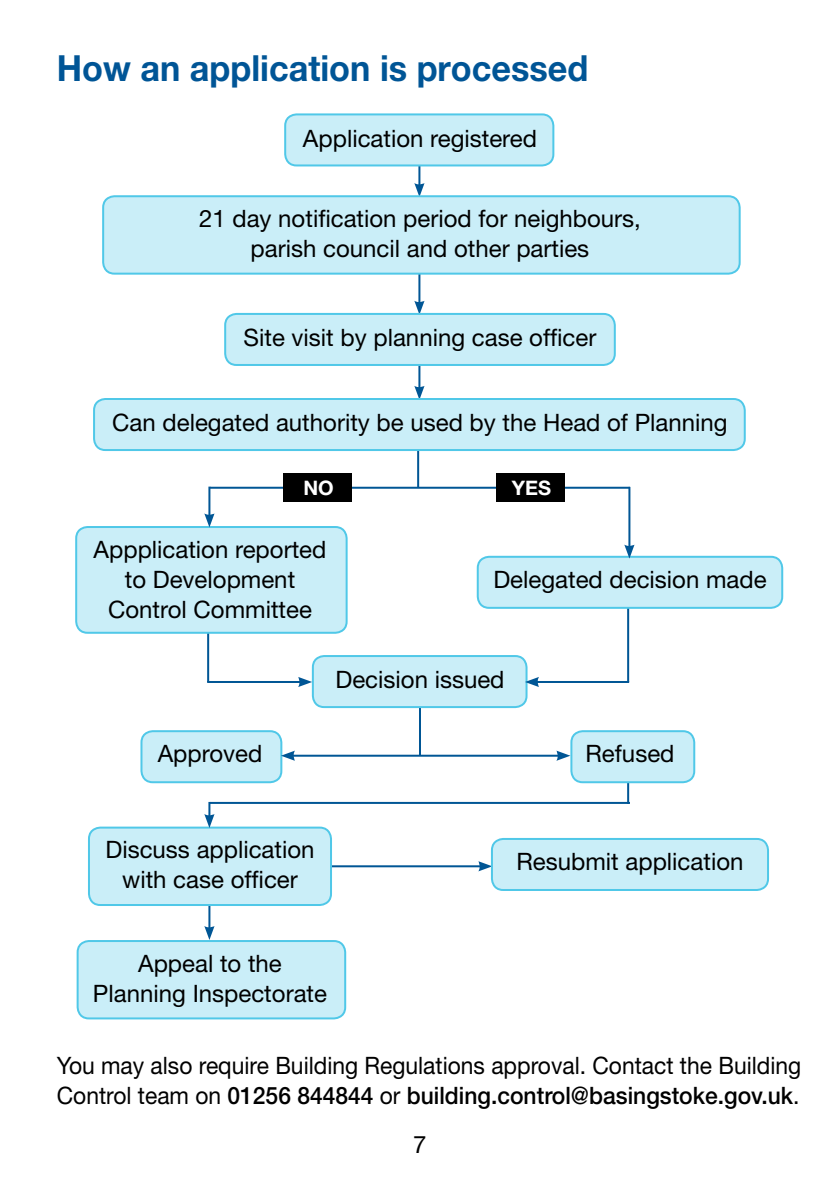
<style>
.page{position:relative;width:840px;height:1191px;background:#fff}
.page>*{position:absolute;margin:0;border:0;box-sizing:border-box;transform-origin:0 0}
.t1{font:700 36px "Helvetica Neue LT";color:#005596;scale:.95 1}
.t2{font:24px/30px "Helvetica Neue LT";color:#000;text-align:center}
.t3{font:24px/30px "Helvetica Neue LT";color:#000;scale:.95 1}
.t4{font:700 20px "Helvetica Neue LT";color:#fff}
.s1{font-weight:500}
</style>
<div class="page">
<hr style="left:210px;top:487px;width:419px;height:2px;background:#005695">
<hr style="left:628px;top:487px;width:2px;height:61px;background:#005695">
<hr style="left:208px;top:486px;width:2px;height:30px;background:#005695">
<hr style="left:417px;top:442px;width:2px;height:46px;background:#005695">
<hr style="left:418px;top:357px;width:2px;height:32px;background:#005695">
<svg style="left:414px;top:386px;width:10px;height:12px"></svg>
<hr style="left:418px;top:272px;width:2px;height:32px;background:#005695">
<svg style="left:414px;top:301px;width:10px;height:12px"></svg>
<hr style="left:418px;top:154px;width:2px;height:32px;background:#005695">
<svg style="left:414px;top:183px;width:10px;height:12px"></svg>
<div style="left:103px;top:196px;width:636px;height:78px;background:#caeef8;border-radius:11px"></div>
<div style="left:102px;top:195px;width:638px;height:80px;border:2px solid #50c8e8;border-radius:11px"></div>
<div style="left:94px;top:399px;width:650px;height:51px;background:#caeef8;border-radius:11px"></div>
<div style="left:93px;top:398px;width:652px;height:53px;border:2px solid #50c8e8;border-radius:11px"></div>
<div style="left:225px;top:314px;width:389px;height:51px;background:#caeef8;border-radius:11px"></div>
<div style="left:224px;top:313px;width:391px;height:53px;border:2px solid #50c8e8;border-radius:11px"></div>
<div style="left:285px;top:114px;width:268px;height:51px;background:#caeef8;border-radius:11px"></div>
<div style="left:284px;top:113px;width:270px;height:53px;border:2px solid #50c8e8;border-radius:11px"></div>
<div style="left:283px;top:473px;width:68px;height:29px;background:#000"></div>
<div style="left:496px;top:473px;width:68px;height:29px;background:#000"></div>
<hr style="left:626px;top:768px;width:2px;height:36px;background:#005695">
<hr style="left:313px;top:865px;width:168px;height:2px;background:#005695">
<svg style="left:478px;top:861px;width:12px;height:10px"></svg>
<hr style="left:419px;top:687px;width:2px;height:68px;background:#005695">
<hr style="left:626px;top:577px;width:2px;height:105px;background:#005695">
<hr style="left:207px;top:605px;width:2px;height:77px;background:#005695">
<hr style="left:208px;top:884px;width:2px;height:45px;background:#005695">
<svg style="left:204px;top:926px;width:10px;height:14px"></svg>
<div style="left:76px;top:527px;width:270px;height:106px;background:#caeef8;border-radius:11px"></div>
<div style="left:75px;top:526px;width:272px;height:108px;border:2px solid #50c8e8;border-radius:11px"></div>
<div style="left:89px;top:827px;width:242px;height:78px;background:#caeef8;border-radius:11px"></div>
<div style="left:88px;top:826px;width:244px;height:80px;border:2px solid #50c8e8;border-radius:11px"></div>
<div style="left:78px;top:941px;width:267px;height:77px;background:#caeef8;border-radius:11px"></div>
<div style="left:77px;top:940px;width:269px;height:79px;border:2px solid #50c8e8;border-radius:11px"></div>
<div style="left:491px;top:839px;width:276px;height:51px;background:#caeef8;border-radius:11px"></div>
<div style="left:490px;top:838px;width:278px;height:53px;border:2px solid #50c8e8;border-radius:11px"></div>
<div style="left:477px;top:557px;width:304px;height:51px;background:#caeef8;border-radius:11px"></div>
<div style="left:476px;top:556px;width:306px;height:53px;border:2px solid #50c8e8;border-radius:11px"></div>
<div style="left:571px;top:731px;width:122px;height:51px;background:#caeef8;border-radius:11px"></div>
<div style="left:570px;top:730px;width:124px;height:53px;border:2px solid #50c8e8;border-radius:11px"></div>
<div style="left:141px;top:731px;width:140px;height:51px;background:#caeef8;border-radius:11px"></div>
<div style="left:140px;top:730px;width:142px;height:53px;border:2px solid #50c8e8;border-radius:11px"></div>
<div style="left:313px;top:656px;width:213px;height:51px;background:#caeef8;border-radius:11px"></div>
<div style="left:312px;top:655px;width:215px;height:53px;border:2px solid #50c8e8;border-radius:11px"></div>
<svg style="left:204px;top:513px;width:10px;height:14px"></svg>
<svg style="left:624px;top:544px;width:10px;height:14px"></svg>
<svg style="left:204px;top:802px;width:10px;height:26px"></svg>
<hr style="left:207px;top:681px;width:94px;height:2px;background:#005695">
<svg style="left:298px;top:677px;width:14px;height:10px"></svg>
<hr style="left:535px;top:681px;width:93px;height:2px;background:#005695">
<svg style="left:524px;top:677px;width:14px;height:10px"></svg>
<hr style="left:292px;top:754px;width:267px;height:2px;background:#005695">
<svg style="left:281px;top:750px;width:14px;height:11px"></svg>
<svg style="left:556px;top:750px;width:14px;height:11px"></svg>
<hr style="left:210px;top:802px;width:419px;height:2px;background:#005695">
<h2 class="t1" style="left:57px;top:46px;width:561px">How an application is processed</h2>
<p class="t2" style="left:303px;top:124px;width:235px">Application registered</p>
<p class="t2" style="left:199px;top:203px;width:443px">21 day notifcation period for neighbours, parish council and other parties</p>
<p class="t2" style="left:243px;top:322px;width:354px">Site visit by planning case offcer</p>
<p class="t2" style="left:112px;top:407px;width:616px">Can delegated authority be used by the Head of Planning</p>
<p class="t4" style="left:303px;top:475px;width:32px">NO</p>
<p class="t4" style="left:511px;top:475px;width:41px">YES</p>
<p class="t2" style="left:94px;top:534px;width:234px">Appplication reported to Development<br>Control Committee</p>
<p class="t2" style="left:493px;top:564px;width:274px">Delegated decision made</p>
<p class="t2" style="left:335px;top:664px;width:170px">Decision issued</p>
<p class="t2" style="left:158px;top:738px;width:106px">Approved</p>
<p class="t2" style="left:585px;top:738px;width:90px">Refused</p>
<p class="t2" style="left:105px;top:834px;width:210px">Discuss application with case offcer</p>
<p class="t2" style="left:516px;top:845px;width:228px">Resubmit application</p>
<p class="t2" style="left:93px;top:947px;width:235px">Appeal to the<br>Planning Inspectorate</p>
<p class="t3" style="left:57px;top:1049px;width:784px">You may also require Building Regulations approval. Contact the Building<br>Control team on <span class="s1">01256 844844</span> or <span class="s1">building.control@basingstoke.gov.uk</span>.</p>
<p class="t2" style="left:413px;top:1129px;width:15px">7</p>
</div>
